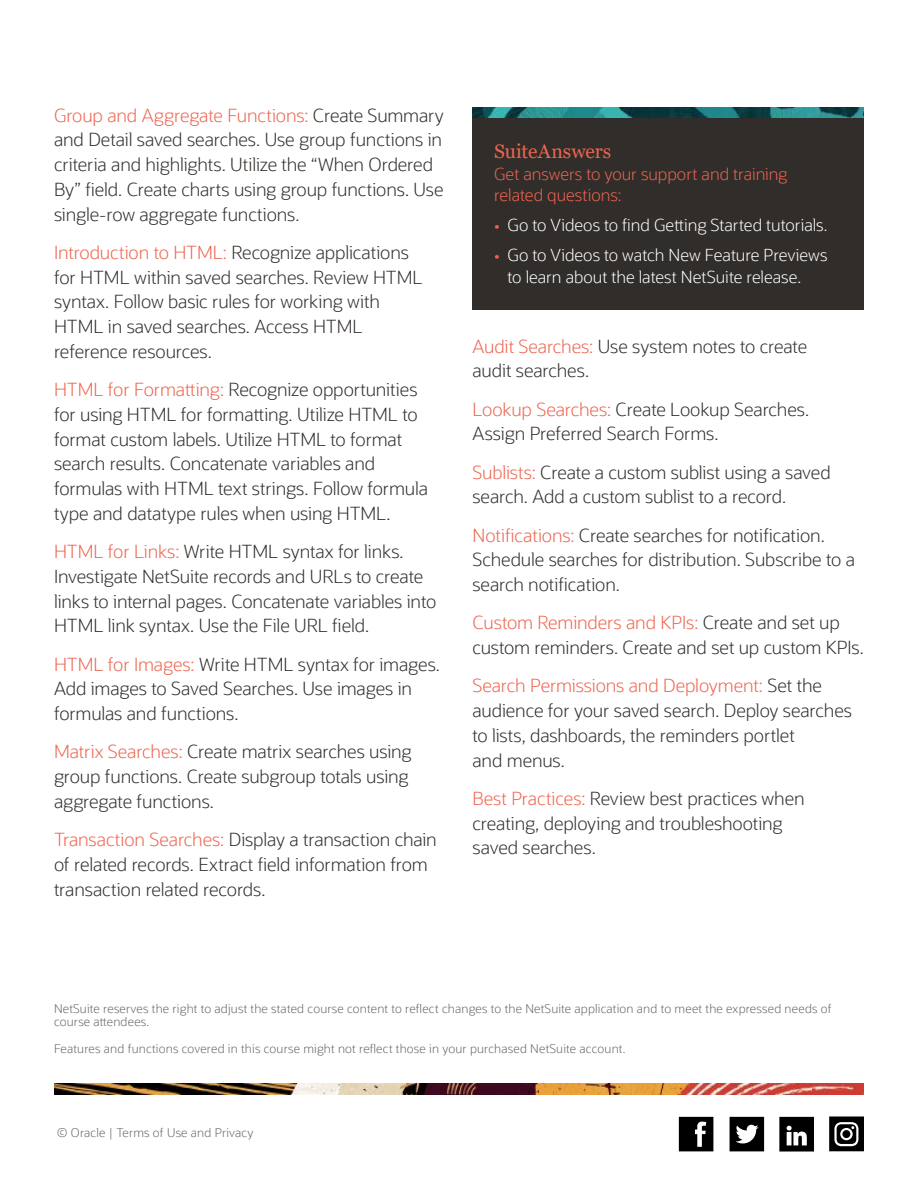
<style>
.page{position:relative;width:918px;height:1188px;background:#fff}
.page>*{position:absolute;margin:0;border:0;box-sizing:border-box;transform-origin:0 0}
.t1{font:19.5px "Georgia";color:#ee644f}
.t2{font:300 18px/24.8px "Oracle Sans";letter-spacing:-.005em;color:#312d2a}
.t3{font:300 16.5px/21.8px "Oracle Sans";color:#fff}
.t4{font:300 16.5px/21.8px "Oracle Sans";letter-spacing:-.005em;color:#ee644f}
.t5{font:300 12px/13.5px "Oracle Sans";letter-spacing:.015em;color:#666}
.s1{color:#ee644f}
.s2{font-weight:400;color:#ee644f}
</style>
<div class="page">
<svg style="left:829px;top:1116px;width:35px;height:35px"></svg>
<svg style="left:730px;top:1117px;width:34px;height:34px"></svg>
<img style="left:54px;top:1084px;width:810px;height:10px">
<div style="left:472px;top:116px;width:392px;height:194px;background:#312d2a"></div>
<img style="left:472px;top:107px;width:392px;height:10px">
<svg style="left:679px;top:1117px;width:34px;height:34px"></svg>
<svg style="left:779px;top:1117px;width:35px;height:35px"></svg>
<p class="t2" style="left:54px;top:103px;width:391px"><span class="s1">Group and Aggregate Functions:</span> Create Summary and Detail saved searches. Use group functions in criteria and highlights. Utilize the “When Ordered By” field. Create charts using group functions. Use single-row aggregate functions.</p>
<p class="t2" style="left:54px;top:240px;width:370px"><span class="s1">Introduction to HTML:</span> Recognize applications for HTML within saved searches. Review HTML syntax. Follow basic rules for working with HTML in saved searches. Access HTML reference resources.</p>
<p class="t2" style="left:54px;top:377px;width:376px"><span class="s1">HTML for Formatting:</span> Recognize opportunities for using HTML for formatting. Utilize HTML to format custom labels. Utilize HTML to format search results. Concatenate variables and formulas with HTML text strings. Follow formula type and datatype rules when using HTML.</p>
<p class="t2" style="left:54px;top:539px;width:384px"><span class="s1">HTML for Links:</span> Write HTML syntax for links.<br>Investigate NetSuite records and URLs to create links to internal pages. Concatenate variables into HTML link syntax. Use the File URL field.</p>
<p class="t2" style="left:54px;top:652px;width:388px"><span class="s1">HTML for Images:</span> Write HTML syntax for images.<br>Add images to Saved Searches. Use images in formulas and functions.</p>
<p class="t2" style="left:54px;top:740px;width:359px"><span class="s1">Matrix Searches:</span> Create matrix searches using group functions. Create subgroup totals using aggregate functions.</p>
<p class="t2" style="left:54px;top:827px;width:384px"><span class="s1">Transaction Searches:</span> Display a transaction chain of related records. Extract field information from transaction related records.</p>
<p class="t1" style="left:494px;top:139px;width:119px">SuiteAnswers</p>
<p class="t4" style="left:494px;top:163px;width:295px">Get answers to your support and training related questions:</p>
<p class="t3" style="left:494px;top:215px;width:335px"><span class="s2">•</span> Go to Videos to find Getting Started tutorials.</p>
<p class="t3" style="left:508px;top:245px;width:321px;text-indent:-13px"><span class="s2">•</span> Go to Videos to watch New Feature Previews to learn about the latest NetSuite release.</p>
<p class="t2" style="left:472px;top:334px;width:336px"><span class="s1">Audit Searches:</span> Use system notes to create audit searches.</p>
<p class="t2" style="left:472px;top:397px;width:338px"><span class="s1">Lookup Searches:</span> Create Lookup Searches.<br>Assign Preferred Search Forms.</p>
<p class="t2" style="left:472px;top:460px;width:360px"><span class="s1">Sublists:</span> Create a custom sublist using a saved search. Add a custom sublist to a record.</p>
<p class="t2" style="left:472px;top:523px;width:384px"><span class="s1">Notifications:</span> Create searches for notification.<br>Schedule searches for distribution. Subscribe to a search notification.</p>
<p class="t2" style="left:472px;top:611px;width:393px"><span class="s1">Custom Reminders and KPIs:</span> Create and set up custom reminders. Create and set up custom KPIs.</p>
<p class="t2" style="left:472px;top:674px;width:381px"><span class="s1">Search Permissions and Deployment:</span> Set the audience for your saved search. Deploy searches to lists, dashboards, the reminders portlet<br>and menus.</p>
<p class="t2" style="left:472px;top:786px;width:334px"><span class="s1">Best Practices:</span> Review best practices when creating, deploying and troubleshooting saved searches.</p>
<p class="t5" style="left:54px;top:1002px;width:779px">NetSuite reserves the right to adjust the stated course content to reflect changes to the NetSuite application and to meet the expressed needs of course attendees.</p>
<p class="t5" style="left:54px;top:1042px;width:573px">Features and functions covered in this course might not reflect those in your purchased NetSuite account.</p>
<p class="t5" style="left:57px;top:1126px;width:198px">© Oracle | Terms of Use and Privacy</p>
</div>
